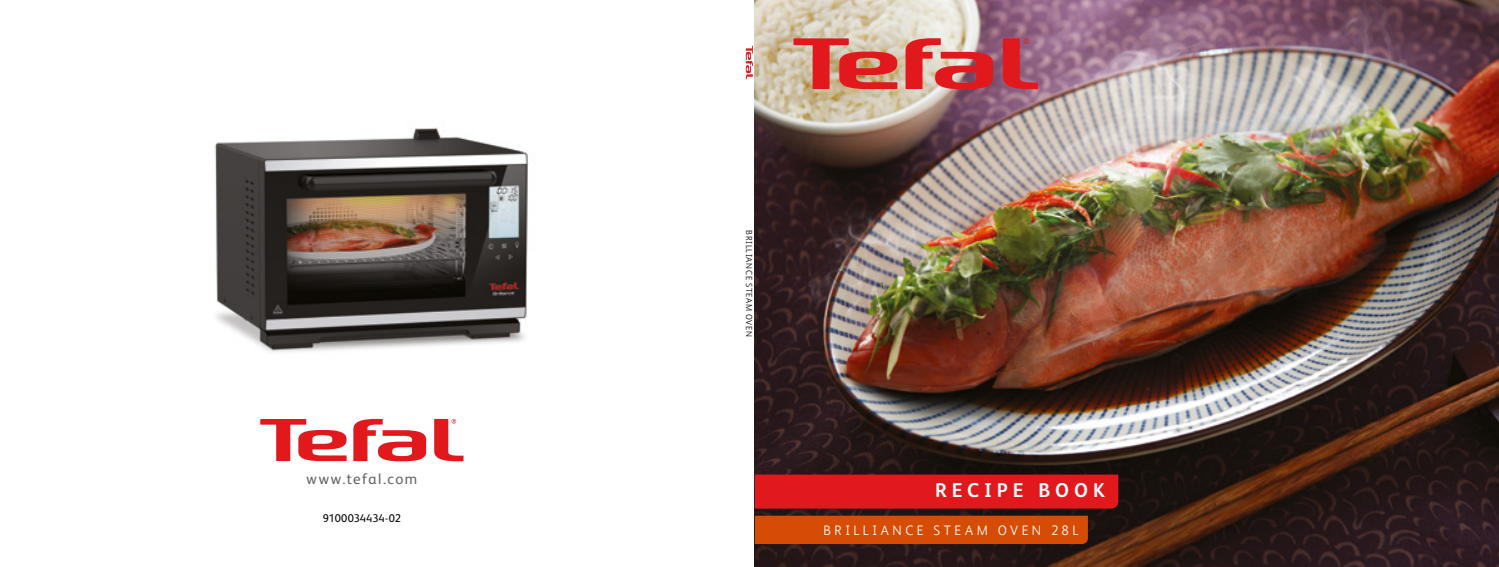
<style>
.page{position:relative;width:1499px;height:567px;background:#fff}
.page>*{position:absolute;margin:0;border:0;box-sizing:border-box;transform-origin:0 0}
.t1{font:20px "FS Albert Bold JPM";letter-spacing:.245em;color:#fff}
.t2{font:15px "FS Albert JPM";letter-spacing:.095em;color:#626261}
.t3{font:300 13.75px "FS Albert";letter-spacing:.255em;color:#fff}
.t4{font:11.25px "FS Albert JPM";color:#000}
.t5{font:300 8.75px "FS Albert";letter-spacing:.075em;color:#000}
</style>
<div class="page">
<img style="left:755px;top:0;width:744px;height:567px">
<div style="left:755px;top:516px;width:333px;height:28px;background:#d64c04"></div>
<div style="left:755px;top:475px;width:363px;height:34px;background:#e1191d"></div>
<svg style="left:793px;top:38px;width:105px;height:51px;background:#d66f61"></svg>
<svg style="left:905px;top:38px;width:88px;height:51px;background:#d66363"></svg>
<svg style="left:1003px;top:38px;width:35px;height:51px;background:#bd3e4e"></svg>
<svg style="left:260px;top:419px;width:87px;height:42px"></svg>
<svg style="left:353px;top:419px;width:73px;height:42px"></svg>
<svg style="left:434px;top:419px;width:29px;height:42px"></svg>
<svg style="left:746px;top:46px;width:7px;height:33px"></svg>
<img style="left:214px;top:127px;width:315px;height:225px">
<p class="t2" style="left:306px;top:469px;width:112px">www.tefal.com</p>
<p class="t4" style="left:323px;top:511px;width:80px">9100034434-02</p>
<p class="t5" style="left:754px;top:230px;width:108px;rotate:90deg">BRILLIANCE STEAM OVEN</p>
<h1 class="t1" style="left:935px;top:477px;width:171px">RECIPE BOOK</h1>
<p class="t3" style="left:823px;top:522px;width:256px">BRILLIANCE STEAM OVEN 28L</p>
</div>
